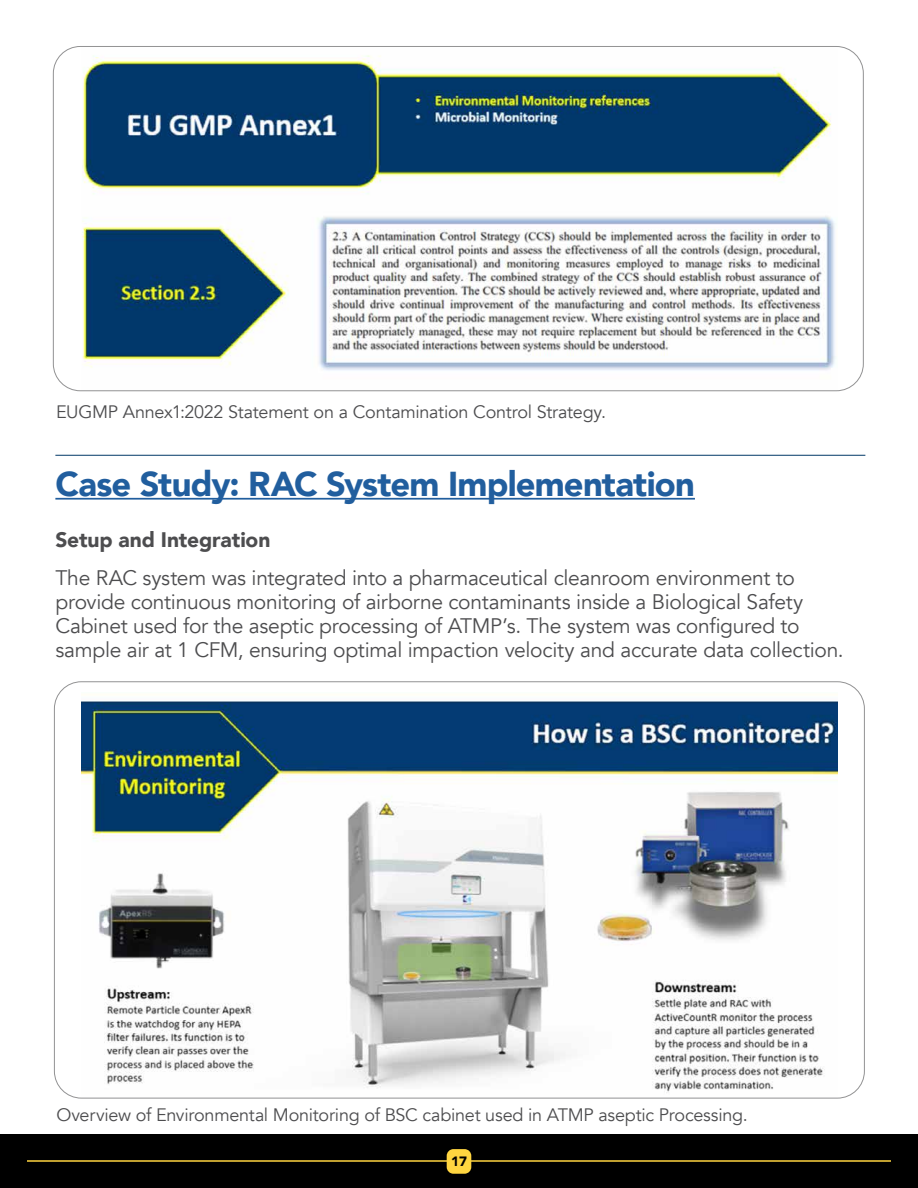
<style>
.page{position:relative;width:918px;height:1188px;background:#fff}
.page>*{position:absolute;margin:0;border:0;box-sizing:border-box;transform-origin:0 0}
.t1{font:900 34.5px "Avenir";letter-spacing:-.02em;color:#215e9e}
.t2{font:21px/24px "Avenir";letter-spacing:-.015em;color:#4d4d4f}
.t3{font:900 21px "Avenir";letter-spacing:-.005em;color:#4d4d4f}
.t4{font:18px "Avenir";letter-spacing:-.015em;color:#4d4d4f}
.t5{font:900 13.5px "Avenir";color:#000}
</style>
<div class="page">
<div style="left:0;top:1134px;width:918px;height:54px;background:#000"></div>
<hr style="left:27px;top:1160px;width:864px;height:2px;background:#ffd540">
<div style="left:447px;top:1149px;width:24px;height:25px;background:#ffd540;border-radius:7px"></div>
<hr style="left:55px;top:455px;width:810px;height:1px;background:#003766">
<hr style="left:55px;top:498px;width:640px;height:2px;background:#215e9e">
<img style="left:82px;top:55px;width:754px;height:316px">
<img style="left:81px;top:701px;width:756px;height:392px">
<p class="t4" style="left:56px;top:401px;width:551px">EUGMP Annex1:2022 Statement on a Contamination Control Strategy.</p>
<h1 class="t1" style="left:55px;top:455px;width:641px">Case Study: RAC System Implementation</h1>
<p class="t3" style="left:55px;top:522px;width:217px">Setup and Integration</p>
<p class="t2" style="left:55px;top:566px;width:790px">The RAC system was integrated into a pharmaceutical cleanroom environment to provide continuous monitoring of airborne contaminants inside a Biological Safety Cabinet used for the aseptic processing of ATMP’s. The system was configured to sample air at 1 CFM, ensuring optimal impaction velocity and accurate data collection.</p>
<p class="t4" style="left:56px;top:1104px;width:693px">Overview of Environmental Monitoring of BSC cabinet used in ATMP aseptic Processing.</p>
<p class="t5" style="left:451px;top:1150px;width:17px">17</p>
</div>
